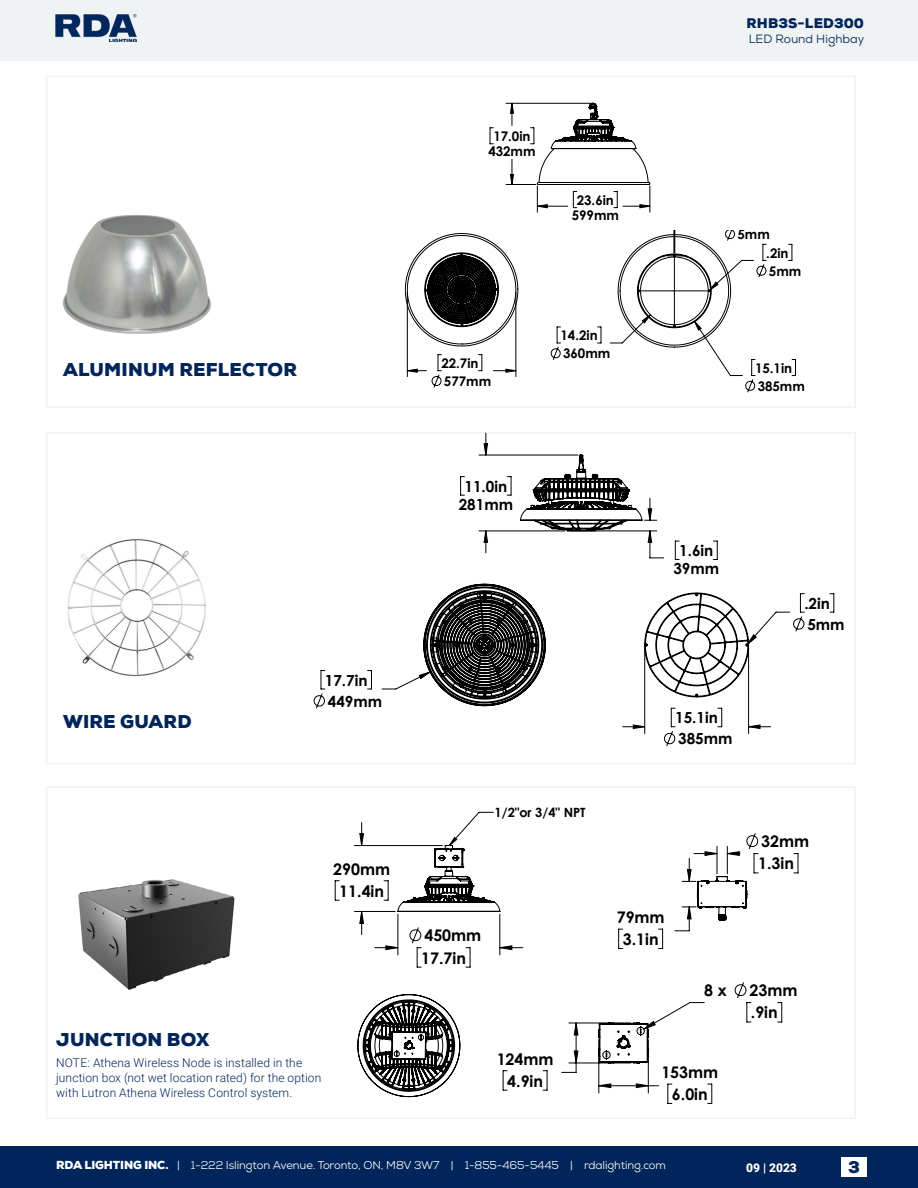
<style>
.page{position:relative;width:918px;height:1188px;background:#fff}
.page>*{position:absolute;margin:0;border:0;box-sizing:border-box;transform-origin:0 0}
.t1{font:900 18px "Nexa";letter-spacing:.01em;color:#00255a}
.t2{font:900 16.5px "Nexa";color:#00255a}
.t3{font:700 16.05px/22px "Century Gothic";color:#000;text-align:center}
.t4{font:700 15.3px/21.1px "Century Gothic";color:#000}
.t5{font:900 13.5px "Nexa";letter-spacing:.005em;color:#00255a}
.t6{font:700 13.2px/18.3px "Century Gothic";color:#000}
.t7{font:700 12.75px "Century Gothic";color:#000}
.t8{font:300 12px/15px "Roboto";letter-spacing:.01em;color:#00255a}
.t9{font:12px "Nexa";color:#00255a}
.t10{font:900 12px "Roboto";color:#fff}
.t11{font:11.25px "Nexa";letter-spacing:-.01em;color:#fff}
.s1{font-weight:900}
</style>
<div class="page">
<div style="left:0;top:1147px;width:918px;height:41px;background:#00255a"></div>
<div style="left:0;top:0;width:918px;height:61px;background:#f0f3f4"></div>
<div style="left:841px;top:1158px;width:26px;height:19px;background:#fff"></div>
<img style="left:56px;top:15px;width:81px;height:26px">
<div style="left:46px;top:787px;width:810px;height:332px;border:2px solid #f0f3f4"></div>
<div style="left:46px;top:76px;width:810px;height:332px;border:2px solid #f0f3f4"></div>
<div style="left:46px;top:432px;width:810px;height:332px;border:2px solid #f0f3f4"></div>
<svg style="left:334px;top:812px;width:465px;height:292px"></svg>
<div style="left:556px;top:890px;width:57px;height:71px;background:#fff"></div>
<div style="left:594px;top:800px;width:44px;height:52px;background:#fff"></div>
<hr style="left:374px;top:231px;width:85px;height:1px;background:#000">
<svg style="left:378px;top:103px;width:418px;height:290px"></svg>
<svg style="left:460px;top:476px;width:4px;height:20px"></svg>
<hr style="left:479px;top:531px;width:86px;height:1px;background:#000">
<hr style="left:479px;top:455px;width:99px;height:1px;background:#000">
<svg style="left:675px;top:541px;width:4px;height:19px"></svg>
<svg style="left:713px;top:541px;width:5px;height:19px"></svg>
<svg style="left:484px;top:433px;width:180px;height:126px"></svg>
<svg style="left:314px;top:695px;width:11px;height:14px"></svg>
<svg style="left:419px;top:584px;width:127px;height:122px"></svg>
<svg style="left:622px;top:593px;width:212px;height:153px"></svg>
<img style="left:63px;top:215px;width:148px;height:119px">
<img style="left:67px;top:539px;width:139px;height:138px">
<img style="left:78px;top:879px;width:157px;height:111px">
<h1 class="t1" style="left:63px;top:358px;width:236px">ALUMINUM REFLECTOR</h1>
<p class="t6" style="left:488px;top:128px;width:49px;line-height:15.5px;text-align:center">17.0in<br>432mm</p>
<p class="t6" style="left:572px;top:192px;width:49px;line-height:15.5px;text-align:center">23.6in<br>599mm</p>
<p class="t6" style="left:441px;top:353px;width:51px">22.7in<br>577mm</p>
<p class="t6" style="left:561px;top:326px;width:51px">14.2in<br>360mm</p>
<p class="t5" style="left:746px;top:14px;width:119px">RHB3S-LED300</p>
<p class="t9" style="left:749px;top:31px;width:117px">LED Round Highbay</p>
<p class="t6" style="left:738px;top:225px;width:34px">5mm</p>
<p class="t6" style="left:766px;top:243px;width:36px">.2in<br>5mm</p>
<p class="t6" style="left:755px;top:358px;width:51px">15.1in<br>385mm</p>
<h1 class="t1" style="left:63px;top:709px;width:130px">WIRE GUARD</h1>
<p class="t4" style="left:325px;top:669px;width:59px">17.7in<br>449mm</p>
<h3 class="t3" style="left:333px;top:857px;width:58px">290mm<br>11.4in</h3>
<h1 class="t1" style="left:56px;top:1028px;width:154px">JUNCTION BOX</h1>
<p class="t8" style="left:56px;top:1055px;width:267px">NOTE: Athena Wireless Node is installed in the junction box (not wet location rated) for the option with Lutron Athena Wireless Control system.</p>
<p class="t4" style="left:459px;top:477px;width:56px;line-height:17.9px;text-align:center">11.0in<br>281mm</p>
<p class="t4" style="left:673px;top:541px;width:47px;line-height:17.9px;text-align:center">1.6in<br>39mm</p>
<p class="t4" style="left:804px;top:592px;width:42px">.2in<br>5mm</p>
<p class="t7" style="left:495px;top:803px;width:93px">1/2"or 3/4" NPT</p>
<h3 class="t3" style="left:421px;top:924px;width:62px;text-align:left">450mm<br>17.7in</h3>
<h3 class="t3" style="left:497px;top:1047px;width:58px">124mm<br>4.9in</h3>
<h3 class="t3" style="left:509px;top:1050px;width:58px">124mm<br>4.9in</h3>
<p class="t4" style="left:675px;top:707px;width:59px">15.1in<br>385mm</p>
<h3 class="t3" style="left:617px;top:905px;width:49px">79mm<br>3.1in</h3>
<h3 class="t3" style="left:758px;top:830px;width:53px;text-align:left">32mm<br>1.3in</h3>
<h3 class="t3" style="left:704px;top:979px;width:24px">8 x</h3>
<h3 class="t3" style="left:750px;top:979px;width:49px;text-align:left">23mm .9in</h3>
<h3 class="t3" style="left:717px;top:981px;width:24px">8 x</h3>
<h3 class="t3" style="left:762px;top:981px;width:49px">23mm</h3>
<h3 class="t3" style="left:759px;top:1011px;width:24px">8 x</h3>
<h3 class="t3" style="left:661px;top:1060px;width:58px">153mm<br>6.0in</h3>
<h3 class="t3" style="left:674px;top:1063px;width:58px">153mm</h3>
<p class="t11" style="left:56px;top:1158px;width:611px"><span class="s1">RDA LIGHTING INC.</span> | 1-222 Islington Avenue. Toronto, ON, M8V 3W7 | 1-855-465-5445 | rdalighting.com</p>
<p class="t10" style="left:746px;top:1159px;width:52px">09 | 2023</p>
<h2 class="t2" style="left:848px;top:1156px;width:13px">3</h2>
</div>
